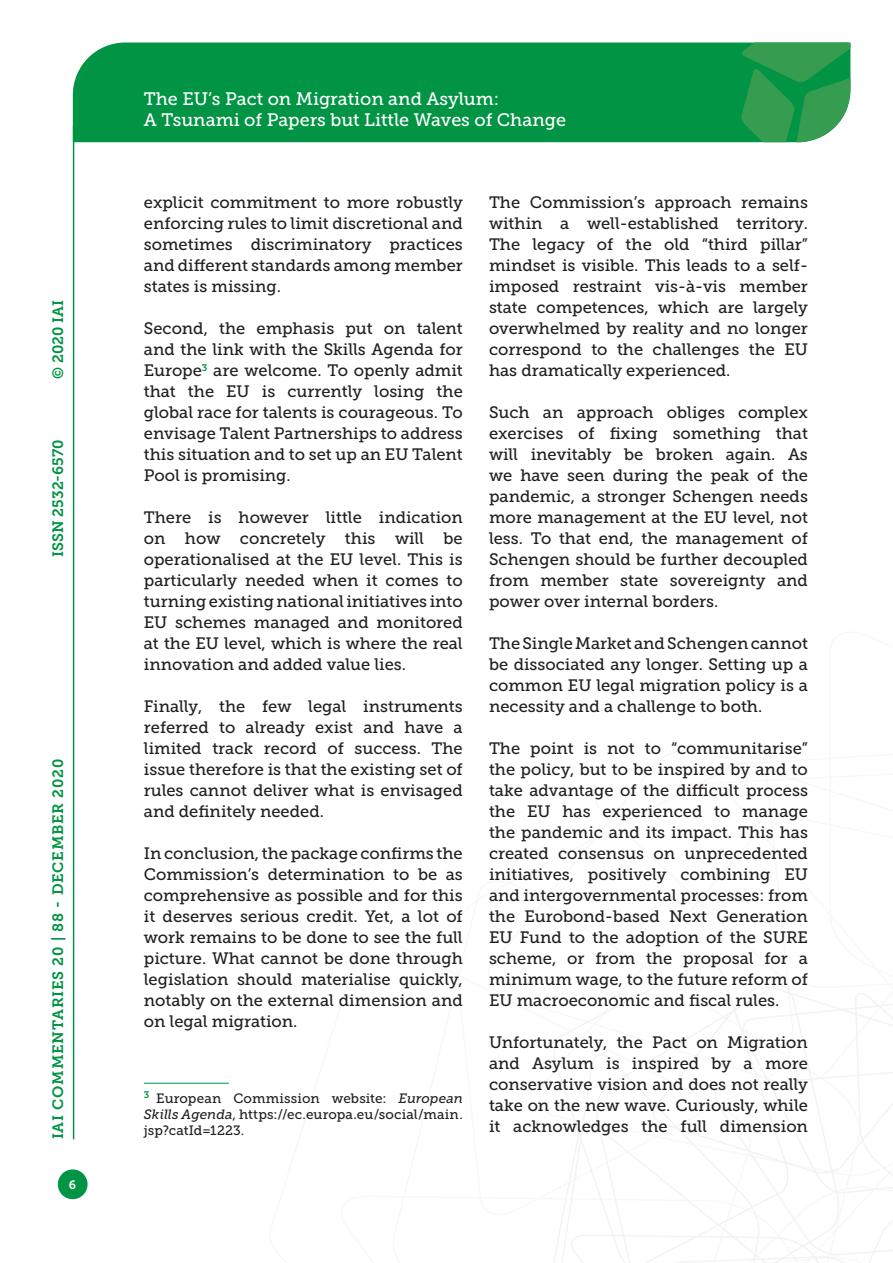
<style>
.page{position:relative;width:893px;height:1263px;background:#fff}
.page>*{position:absolute;margin:0;border:0;box-sizing:border-box;transform-origin:0 0}
.t1{font:18px/21.6px "Museo Slab 500";color:#fff}
.Testo{font:16.5px/21px "Museo Slab 500";color:#231f20;text-align:justify}
.t2{font:15px "Museo Slab 700";letter-spacing:.05em;color:#009444}
.t3{font:15px "Museo Slab 700";color:#009444}
.Nota{font:13.5px/16.2px "Museo Slab 500";letter-spacing:.01em;color:#231f20;text-align:justify}
.t4{font:12px "Museo Slab 700";color:#fff}
.s1{font-style:italic}
</style>
<div class="page">
<svg style="left:553px;top:960px;width:340px;height:303px"></svg>
<div style="left:73px;top:43px;width:668px;height:99px;background:#009444"></div>
<svg style="left:741px;top:43px;width:109px;height:99px;background:#319e55"></svg>
<div style="left:58px;top:1169px;width:30px;height:30px;background:#009444;border-radius:50%"></div>
<hr style="left:73px;top:126px;width:1px;height:1013px;background:#009444">
<hr style="left:144px;top:1083px;width:85px;height:1px;background:#009444">
<p class="t2" style="left:50px;top:379px;width:80px;rotate:-90deg">© 2020 IAI</p>
<p class="t3" style="left:50px;top:557px;width:119px;rotate:-90deg">ISSN 2532-6570</p>
<p class="t2" style="left:50px;top:1139px;width:382px;rotate:-90deg">IAI COMMENTARIES 20 | 88 - DECEMBER 2020</p>
<p class="t4" style="left:69px;top:1178px;width:9px">6</p>
<p class="t1" style="left:144px;top:88px;width:424px">The EU’s Pact on Migration and Asylum:<br>A Tsunami of Papers but Little Waves of Change</p>
<p class="Testo" style="left:144px;top:192px;width:320px">explicit commitment to more robustly enforcing rules to limit discretional and sometimes discriminatory practices and different standards among member states is missing.</p>
<p class="Testo" style="left:144px;top:318px;width:320px">Second, the emphasis put on talent and the link with the Skills Agenda for Europe<sup>3</sup> are welcome. To openly admit that the EU is currently losing the global race for talents is courageous. To envisage Talent Partnerships to address this situation and to set up an EU Talent Pool is promising.</p>
<p class="Testo" style="left:144px;top:507px;width:320px">There is however little indication on how concretely this will be operationalised at the EU level. This is particularly needed when it comes to turning existing national initiatives into EU schemes managed and monitored at the EU level, which is where the real innovation and added value lies.</p>
<p class="Testo" style="left:144px;top:696px;width:320px">Finally, the few legal instruments referred to already exist and have a limited track record of success. The issue therefore is that the existing set of rules cannot deliver what is envisaged and definitely needed.</p>
<p class="Testo" style="left:144px;top:843px;width:320px">In conclusion, the package confirms the Commission’s determination to be as comprehensive as possible and for this it deserves serious credit. Yet, a lot of work remains to be done to see the full picture. What cannot be done through legislation should materialise quickly, notably on the external dimension and on legal migration.</p>
<p class="Nota" style="left:144px;top:1090px;width:320px"><sup>3</sup> European Commission website: <span class="s1">European Skills Agenda</span>, https://ec.europa.eu/social/main. jsp?catId=1223.</p>
<p class="Testo" style="left:489px;top:192px;width:320px">The Commission’s approach remains within a well-established territory.<br>The legacy of the old “third pillar” mindset is visible. This leads to a self&shy;imposed restraint vis-à-vis member state competences, which are largely overwhelmed by reality and no longer correspond to the challenges the EU has dramatically experienced.</p>
<p class="Testo" style="left:489px;top:402px;width:320px">Such an approach obliges complex exercises of fixing something that will inevitably be broken again. As we have seen during the peak of the pandemic, a stronger Schengen needs more management at the EU level, not less. To that end, the management of Schengen should be further decoupled from member state sovereignty and power over internal borders.</p>
<p class="Testo" style="left:489px;top:633px;width:320px">The Single Market and Schengen cannot be dissociated any longer. Setting up a common EU legal migration policy is a necessity and a challenge to both.</p>
<p class="Testo" style="left:489px;top:738px;width:320px">The point is not to “communitarise” the policy, but to be inspired by and to take advantage of the difficult process the EU has experienced to manage the pandemic and its impact. This has created consensus on unprecedented initiatives, positively combining EU and intergovernmental processes: from the Eurobond-based Next Generation EU Fund to the adoption of the SURE scheme, or from the proposal for a minimum wage, to the future reform of EU macroeconomic and fiscal rules.</p>
<p class="Testo" style="left:489px;top:1032px;width:320px">Unfortunately, the Pact on Migration and Asylum is inspired by a more conservative vision and does not really take on the new wave. Curiously, while it acknowledges the full dimension</p>
</div>
